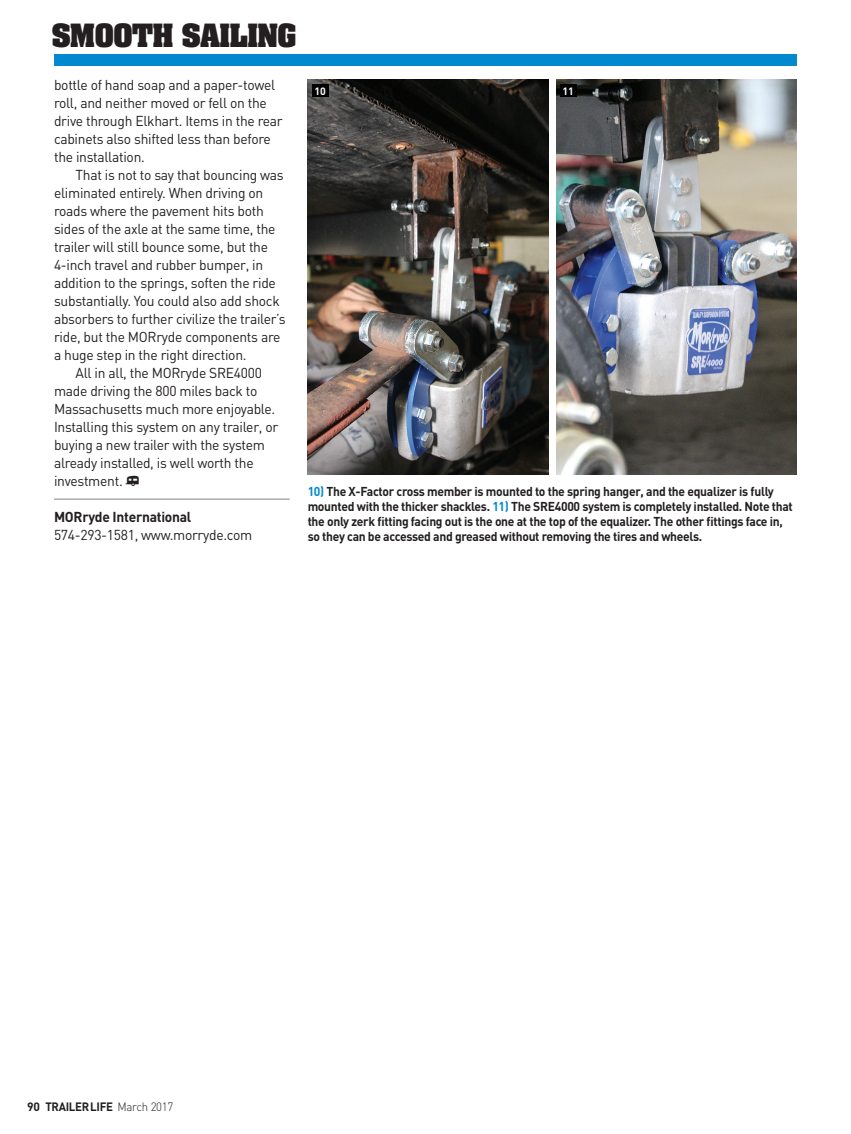
<style>
.page{position:relative;width:851px;height:1134px;background:#fff}
.page>*{position:absolute;margin:0;border:0;box-sizing:border-box;transform-origin:0 0}
.t1{font:700 31.5px "Aachen BT";letter-spacing:-.05em;color:#231f20}
.t2{font:14.25px/18px "DIN";letter-spacing:-.02em;color:#231f20}
.t3{font:700 14.25px "DIN";letter-spacing:-.02em;color:#231f20}
.t4{font:700 12.75px/15px "DIN";letter-spacing:-.025em;color:#231f20;scale:.95 1}
.t5{font:700 12px "DIN";letter-spacing:-.025em;color:#231f20}
.t6{font:700 10.5px "DIN";color:#fff}
.s1{font-family:"Communications P02"}
.s2{color:#0089cf}
.s3{font-weight:300}
</style>
<div class="page">
<img style="left:308px;top:80px;width:240px;height:394px">
<img style="left:556px;top:80px;width:240px;height:394px">
<hr style="left:54px;top:499px;width:236px;height:1px;background:#808285">
<div style="left:54px;top:54px;width:742px;height:12px;background:#0089cf"></div>
<div style="left:312px;top:84px;width:16px;height:13px;background:#000"></div>
<div style="left:560px;top:84px;width:16px;height:13px;background:#000"></div>
<h1 class="t1" style="left:51px;top:16px;width:247px">SMOOTH SAILING</h1>
<p class="t2" style="left:54px;top:76px;width:230px">bottle of hand soap and a paper-towel roll, and neither moved or fell on the drive through Elkhart. Items in the rear cabinets also shifted less than before the installation.</p>
<p class="t2" style="left:76px;top:166px;width:210px">That is not to say that bouncing was</p>
<p class="t2" style="left:54px;top:184px;width:211px">eliminated entirely. When driving on</p>
<p class="t2" style="left:54px;top:202px;width:211px">roads where the pavement hits both</p>
<p class="t2" style="left:54px;top:220px;width:223px">sides of the axle at the same time, the</p>
<p class="t2" style="left:54px;top:238px;width:215px">trailer will still bounce some, but the</p>
<p class="t2" style="left:54px;top:256px;width:211px">4-inch travel and rubber bumper, in</p>
<p class="t2" style="left:54px;top:274px;width:223px">addition to the springs, soften the ride</p>
<p class="t2" style="left:54px;top:292px;width:227px">substantially. You could also add shock</p>
<p class="t2" style="left:54px;top:310px;width:233px">absorbers to further civilize the trailer’s</p>
<p class="t2" style="left:54px;top:328px;width:228px">ride, but the MORryde components are</p>
<p class="t2" style="left:54px;top:346px;width:194px">a huge step in the right direction.</p>
<p class="t2" style="left:76px;top:364px;width:188px">All in all, the MORryde SRE4000</p>
<p class="t2" style="left:54px;top:382px;width:205px">made driving the 800 miles back to</p>
<p class="t2" style="left:54px;top:400px;width:223px">Massachusetts much more enjoyable.</p>
<p class="t2" style="left:54px;top:418px;width:226px">Installing this system on any trailer, or</p>
<p class="t2" style="left:54px;top:436px;width:212px">buying a new trailer with the system</p>
<p class="t2" style="left:54px;top:454px;width:201px">already installed, is well worth the</p>
<p class="t2" style="left:54px;top:472px;width:86px">investment. <span class="s1">q</span></p>
<p class="t3" style="left:54px;top:507px;width:139px">MORryde International</p>
<p class="t2" style="left:54px;top:526px;width:200px">574-293-1581, www.morryde.com</p>
<p class="t6" style="left:314px;top:84px;width:13px">10</p>
<p class="t6" style="left:562px;top:84px;width:13px">11</p>
<p class="t4" style="left:308px;top:483px;width:512px"><span class="s2">10)</span> The X-Factor cross member is mounted to the spring hanger, and the equalizer is fully mounted with the thicker shackles. <span class="s2">11)</span> The SRE4000 system is completely installed. Note that the only zerk fitting facing out is the one at the top of the equalizer. The other fittings face in, so they can be accessed and greased without removing the tires and wheels.</p>
<p class="t5" style="left:27px;top:1098px;width:148px">90 TRAILERLIFE <span class="s3">March 2017</span></p>
</div>
